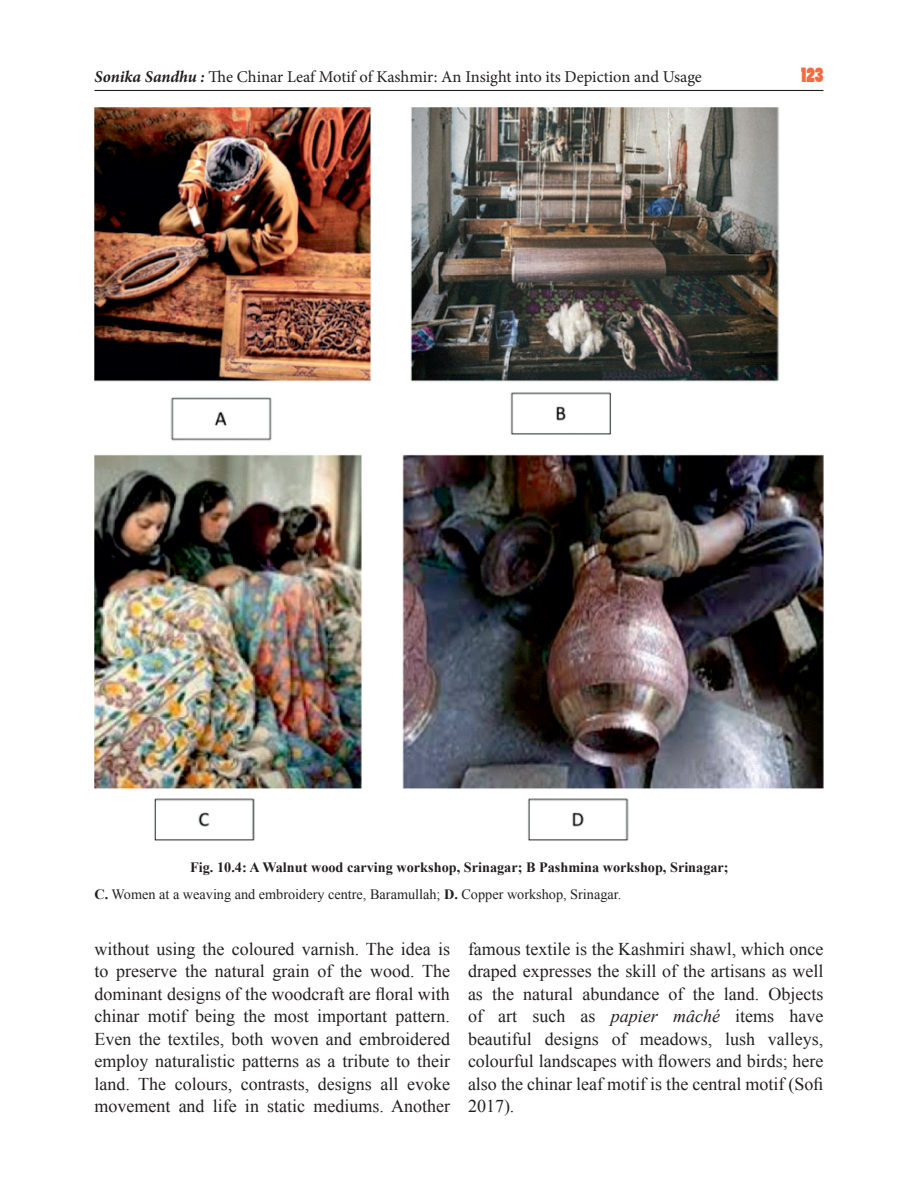
<style>
.page{position:relative;width:918px;height:1188px;background:#fff}
.page>*{position:absolute;margin:0;border:0;box-sizing:border-box;transform-origin:0 0}
.t1{font:19.5px "Poplar Std";color:#f26b41}
.Body_text{font:18px/22.5px "Times New Roman";color:#231f20;text-align:justify}
.t2{font:16.5px "Minion Pro";letter-spacing:-.005em;color:#231f20}
.source{font:14.25px "Times New Roman";color:#231f20}
.t3{font:700 14.25px "Times New Roman";color:#231f20}
.s1{font-weight:700;font-style:italic}
.s2{font-weight:700}
.s3{font-style:italic}
</style>
<div class="page">
<hr style="left:94px;top:90px;width:730px;height:1px;background:#231f20">
<img style="left:95px;top:108px;width:728px;height:733px">
<p class="t2" style="left:94px;top:66px;width:609px"><span class="s1">Sonika Sandhu :</span> The Chinar Leaf Motif of Kashmir: An Insight into its Depiction and Usage</p>
<p class="t1" style="left:801px;top:65px;width:24px">123</p>
<p class="t3" style="left:190px;top:857px;width:540px">Fig. 10.4: A Walnut wood carving workshop, Srinagar; B Pashmina workshop, Srinagar;</p>
<p class="source" style="left:94px;top:884px;width:528px"><span class="s2">C.</span> Women at a weaving and embroidery centre, Baramullah; <span class="s2">D.</span> Copper workshop, Srinagar.</p>
<p class="Body_text" style="left:94px;top:937px;width:357px">without using the coloured varnish. The idea is to preserve the natural grain of the wood. The dominant designs of the woodcraft are floral with chinar motif being the most important pattern.<br>Even the textiles, both woven and embroidered employ naturalistic patterns as a tribute to their land. The colours, contrasts, designs all evoke movement and life in static mediums. Another</p>
<p class="Body_text" style="left:468px;top:937px;width:357px">famous textile is the Kashmiri shawl, which once draped expresses the skill of the artisans as well as the natural abundance of the land. Objects of art such as <span class="s3">papier mâché</span> items have beautiful designs of meadows, lush valleys, colourful landscapes with flowers and birds; here also the chinar leaf motif is the central motif (Sofi 2017).</p>
</div>
